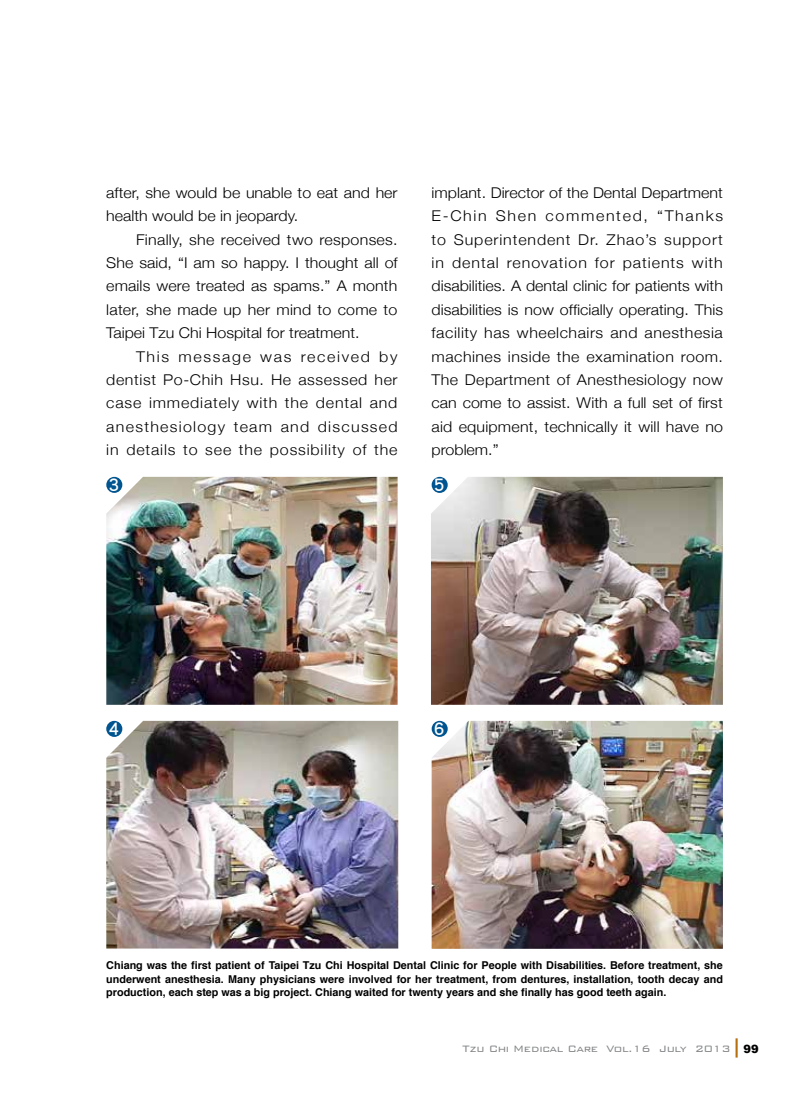
<style>
.page{position:relative;width:808px;height:1106px;background:#fff}
.page>*{position:absolute;margin:0;border:0;box-sizing:border-box;transform-origin:0 0}
.t1{font:16.8px "Li Hei Pro";color:#fff}
.t2{font:16.65px "Li Hei Pro";color:#fff}
.t3{font:300 14.85px/23.4px "Helvetica Neue";letter-spacing:.01em;color:#000;text-align:justify;scale:1.08 1}
.t4{font:300 12.3px "Bank Gothic BT";letter-spacing:-.03em;color:#828486}
.t5{font:700 10.8px/13.5px "Helvetica";color:#000;text-align:justify}
</style>
<div class="page">
<img style="left:106px;top:721px;width:292px;height:227px">
<img style="left:431px;top:477px;width:292px;height:228px">
<img style="left:106px;top:477px;width:292px;height:228px">
<img style="left:432px;top:721px;width:291px;height:227px">
<div style="left:106px;top:721px;width:16px;height:16px;background:#00548f;border-radius:50%"></div>
<div style="left:432px;top:477px;width:16px;height:16px;background:#00548f;border-radius:50%"></div>
<div style="left:106px;top:477px;width:16px;height:16px;background:#00548f;border-radius:50%"></div>
<div style="left:432px;top:721px;width:16px;height:16px;background:#00548f;border-radius:50%"></div>
<hr style="left:735px;top:1038px;width:3px;height:19px;background:#b76e0f">
<p class="t3" style="left:106px;top:180px;width:271px">after, she would be unable to eat and her health would be in jeopardy.</p>
<p class="t3" style="left:106px;top:227px;width:271px;text-indent:30px">Finally, she received two responses.<br>She said, “I am so happy. I thought all of emails were treated as spams.” A month later, she made up her mind to come to Taipei Tzu Chi Hospital for treatment.</p>
<p class="t3" style="left:106px;top:344px;width:271px;text-indent:30px">This message was received by dentist Po-Chih Hsu. He assessed her case immediately with the dental and anesthesiology team and discussed in details to see the possibility of the</p>
<p class="t3" style="left:432px;top:180px;width:271px">implant. Director of the Dental Department E-Chin Shen commented, “Thanks to Superintendent Dr. Zhao’s support in dental renovation for patients with disabilities. A dental clinic for patients with disabilities is now officially operating. This facility has wheelchairs and anesthesia machines inside the examination room.<br>The Department of Anesthesiology now can come to assist. With a full set of first aid equipment, technically it will have no problem.”</p>
<p class="t2" style="left:109px;top:477px;width:12px">3</p>
<p class="t1" style="left:434px;top:477px;width:12px">5</p>
<p class="t1" style="left:108px;top:721px;width:12px">4</p>
<p class="t2" style="left:434px;top:721px;width:12px">6</p>
<p class="t5" style="left:106px;top:959px;width:618px">Chiang was the first patient of Taipei Tzu Chi Hospital Dental Clinic for People with Disabilities. Before treatment, she underwent anesthesia. Many physicians were involved for her treatment, from dentures, installation, tooth decay and production, each step was a big project. Chiang waited for twenty years and she finally has good teeth again.</p>
<p class="t4" style="left:463px;top:1041px;width:298px">Tzu Chi Medical Care Vol.16 July 2013 <sub>99</sub></p>
</div>
